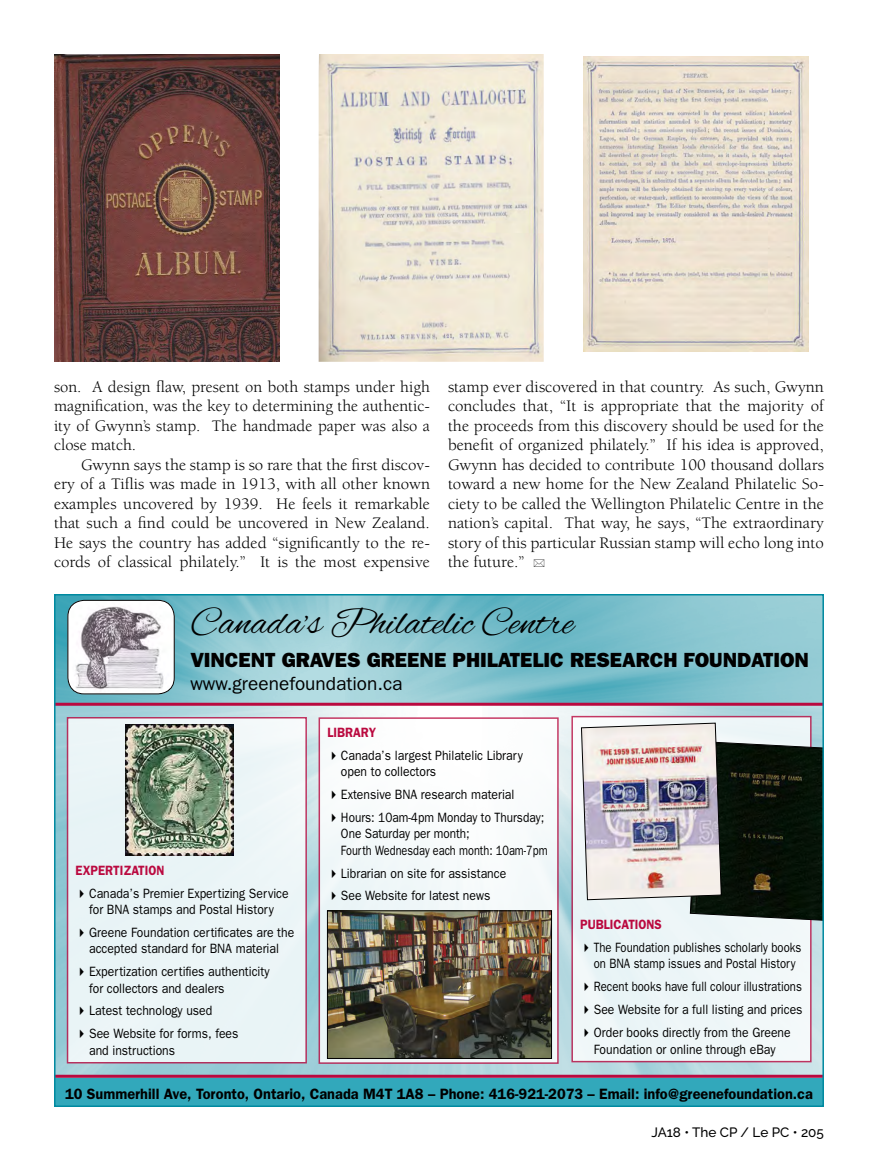
<style>
.page{position:relative;width:878px;height:1161px;background:#fff}
.page>*{position:absolute;margin:0;border:0;box-sizing:border-box;transform-origin:0 0}
.t1{font:39.6px "Alex Brush";color:#000}
.t2{font:800 20.55px "Franklin Gothic";color:#000}
.t3{font:19.05px "Franklin Gothic";color:#000}
.t4{font:16.5px/19.5px "Berkeley";color:#000;text-align:justify}
.t5{font:600 15px "Franklin Gothic";color:#000}
.t6{font:13.5px/16.2px "Franklin Gothic";color:#000;text-align:center;scale:.9 1}
.t7{font:13.5px/16.2px "Franklin Gothic";color:#000;text-align:center;scale:.84 1}
.t8{font:13.5px/16.2px "Franklin Gothic";color:#000;scale:.87 1}
.t9{font:600 13.5px "Franklin Gothic";color:#ba093f;scale:.9 1}
.t10{font:500 13.5px "Raleway";color:#000}
</style>
<div class="page">
<img style="left:54px;top:54px;width:225px;height:308px">
<img style="left:318px;top:54px;width:225px;height:308px">
<img style="left:583px;top:57px;width:225px;height:294px">
<svg style="left:57px;top:597px;width:764px;height:106px;background:#86c4cf"></svg>
<img style="left:57px;top:706px;width:764px;height:369px">
<div style="left:67px;top:717px;width:240px;height:346px;background:#eaf4f6;border:2px solid #ba093f"></div>
<div style="left:54px;top:1078px;width:770px;height:29px;background:#32a8bb"></div>
<svg style="left:67px;top:600px;width:108px;height:95px"></svg>
<hr style="left:54px;top:703px;width:770px;height:3px;background:#ba093f">
<hr style="left:54px;top:1075px;width:770px;height:3px;background:#ba093f">
<div style="left:318px;top:717px;width:240px;height:347px;background:linear-gradient(to right,#f4f9fa,#fafcfc)"></div>
<div style="left:571px;top:716px;width:240px;height:346px;background:#eff6f8;border:2px solid #ba093f"></div>
<img style="left:125px;top:724px;width:108px;height:132px">
<img style="left:329px;top:913px;width:220px;height:144px">
<div style="left:327px;top:911px;width:224px;height:148px;border:1px solid #000"></div>
<img style="left:581px;top:723px;width:240px;height:198px">
<p class="t4" style="left:54px;top:377px;width:377px">son. A design flaw, present on both stamps under high magnification, was the key to determining the authentic&shy;ity of Gwynn’s stamp. The handmade paper was also a close match.</p>
<p class="t4" style="left:54px;top:455px;width:377px;text-indent:27px">Gwynn says the stamp is so rare that the first discov&shy;ery of a Tiflis was made in 1913, with all other known examples uncovered by 1939. He feels it remarkable that such a find could be uncovered in New Zealand.<br>He says the country has added “significantly to the re&shy;cords of classical philately.” It is the most expensive</p>
<p class="t4" style="left:448px;top:377px;width:377px">stamp ever discovered in that country. As such, Gwynn concludes that, “It is appropriate that the majority of the proceeds from this discovery should be used for the benefit of organized philately.” If his idea is approved, Gwynn has decided to contribute 100 thousand dollars toward a new home for the New Zealand Philatelic So&shy;ciety to be called the Wellington Philatelic Centre in the nation’s capital. That way, he says, “The extraordinary story of this particular Russian stamp will echo long into the future.”</p>
<h1 class="t1" style="left:190px;top:601px;width:384px">Canada’s Philatelic Centre</h1>
<p class="t2" style="left:190px;top:648px;width:620px">VINCENT GRAVES GREENE PHILATELIC RESEARCH FOUNDATION</p>
<p class="t3" style="left:190px;top:673px;width:214px">www.greenefoundation.ca</p>
<p class="t9" style="left:76px;top:862px;width:100px">EXPERTIZATION</p>
<p class="t6" style="left:76px;top:885px;width:238px">✔ Canada’s Premier Expertizing Service for BNA stamps and Postal History</p>
<p class="t6" style="left:76px;top:924px;width:244px">✔ Greene Foundation certificates are the accepted standard for BNA material</p>
<p class="t6" style="left:89px;top:963px;width:202px;text-align:left;text-indent:-13px">✔ Expertization certifies authenticity for collectors and dealers</p>
<p class="t6" style="left:76px;top:1003px;width:153px">✔ Latest technology used</p>
<p class="t6" style="left:89px;top:1025px;width:167px;text-align:left;text-indent:-13px">✔ See Website for forms, fees and instructions</p>
<p class="t9" style="left:327px;top:725px;width:56px">LIBRARY</p>
<p class="t6" style="left:341px;top:747px;width:204px;text-align:left;text-indent:-13px">✔ Canada’s largest Philatelic Library open to collectors</p>
<p class="t6" style="left:327px;top:786px;width:209px">✔ Extensive BNA research material</p>
<p class="t8" style="left:341px;top:809px;width:239px;text-indent:-14px">✔Hours: 10am-4pm Monday to Thursday;<br>One Saturday per month;<br>Fourth Wednesday each month: 10am-7pm</p>
<p class="t6" style="left:327px;top:865px;width:200px">✔ Librarian on site for assistance</p>
<p class="t6" style="left:327px;top:888px;width:182px">✔ See Website for latest news</p>
<p class="t9" style="left:580px;top:917px;width:92px">PUBLICATIONS</p>
<p class="t7" style="left:580px;top:939px;width:265px">✔The Foundation publishes scholarly books on BNA stamp issues and Postal History</p>
<p class="t7" style="left:580px;top:978px;width:265px">✔Recent books have full colour illustrations</p>
<p class="t6" style="left:580px;top:1001px;width:248px">✔ See Website for a full listing and prices</p>
<p class="t6" style="left:580px;top:1024px;width:235px">✔ Order books directly from the Greene<br>Foundation or online through eBay</p>
<p class="t5" style="left:65px;top:1085px;width:749px">10 Summerhill Ave, Toronto, Ontario, Canada M4T 1A8 – Phone: 416-921-2073 – Email: info@greenefoundation.ca</p>
<p class="t10" style="left:651px;top:1125px;width:174px">JA18 • The CP / Le PC • 205</p>
</div>
